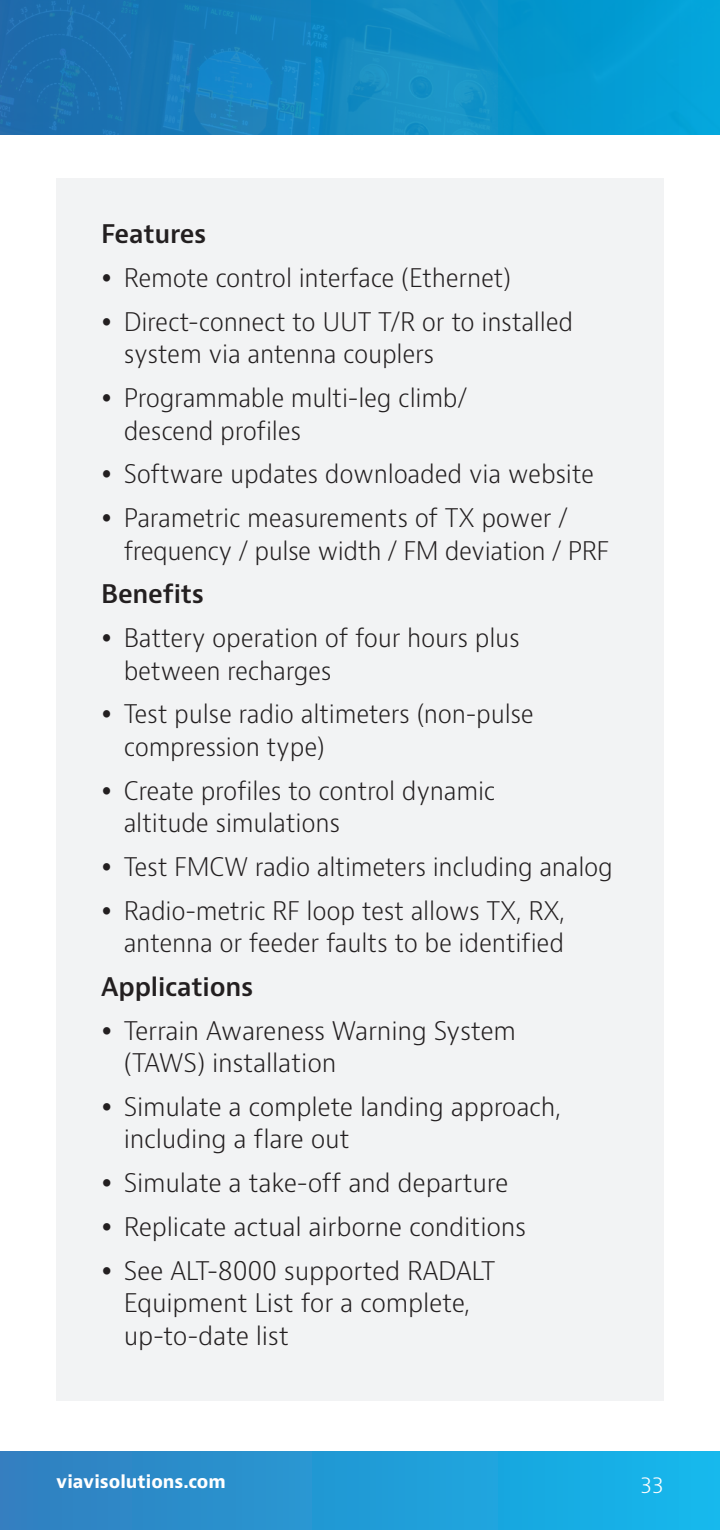
<style>
.page{position:relative;width:720px;height:1530px;background:#fff}
.page>*{position:absolute;margin:0;border:0;box-sizing:border-box;transform-origin:0 0}
.t1{font:300 25px/32.5px "Bernino Sans";letter-spacing:-.01em;color:#231f20}
.Bulleted_text_7_5_12{font:600 25px "Bernino Sans";letter-spacing:-.01em;color:#231f20}
.t2{font:300 22.5px "Bernino Sans";color:#fff}
.t3{font:700 17.5px "Bernino Sans";color:#fff}
</style>
<div class="page">
<svg style="left:0;top:0;width:720px;height:134px"></svg>
<div style="left:0;top:1451px;width:720px;height:79px;background:linear-gradient(to right,#337ebf,#13b8ed)"></div>
<div style="left:56px;top:178px;width:608px;height:1223px;background:#f2f3f4"></div>
<p class="Bulleted_text_7_5_12" style="left:101px;top:218px;width:107px">Features</p>
<p class="t1" style="left:124px;top:262px;width:389px">Remote control interface (Ethernet)</p>
<p class="t1" style="left:124px;top:306px;width:451px">Direct-connect to UUT T/R or to installed system via antenna couplers</p>
<p class="t1" style="left:124px;top:382px;width:345px">Programmable multi-leg climb/ descend profiles</p>
<p class="t1" style="left:124px;top:458px;width:472px">Software updates downloaded via website</p>
<p class="t1" style="left:124px;top:502px;width:487px">Parametric measurements of TX power / frequency / pulse width / FM deviation / PRF</p>
<p class="Bulleted_text_7_5_12" style="left:101px;top:578px;width:104px">Benefits</p>
<p class="t1" style="left:124px;top:622px;width:398px">Battery operation of four hours plus between recharges</p>
<p class="t1" style="left:124px;top:698px;width:412px">Test pulse radio altimeters (non-pulse compression type)</p>
<p class="t1" style="left:124px;top:775px;width:373px">Create profiles to control dynamic altitude simulations</p>
<p class="t1" style="left:124px;top:851px;width:491px">Test FMCW radio altimeters including analog</p>
<p class="t1" style="left:124px;top:895px;width:443px">Radio-metric RF loop test allows TX, RX, antenna or feeder faults to be identified</p>
<p class="Bulleted_text_7_5_12" style="left:101px;top:971px;width:154px">Applications</p>
<p class="t1" style="left:124px;top:1015px;width:394px">Terrain Awareness Warning System (TAWS) installation</p>
<p class="t1" style="left:124px;top:1091px;width:439px">Simulate a complete landing approach, including a flare out</p>
<p class="t1" style="left:124px;top:1167px;width:386px">Simulate a take-off and departure</p>
<p class="t1" style="left:124px;top:1211px;width:404px">Replicate actual airborne conditions</p>
<p class="t1" style="left:124px;top:1255px;width:373px">See ALT-8000 supported RADALT<br>Equipment List for a complete, up-to-date list</p>
<p class="t3" style="left:56px;top:1471px;width:171px">viavisolutions.com</p>
<p class="t2" style="left:641px;top:1470px;width:25px">33</p>
</div>
